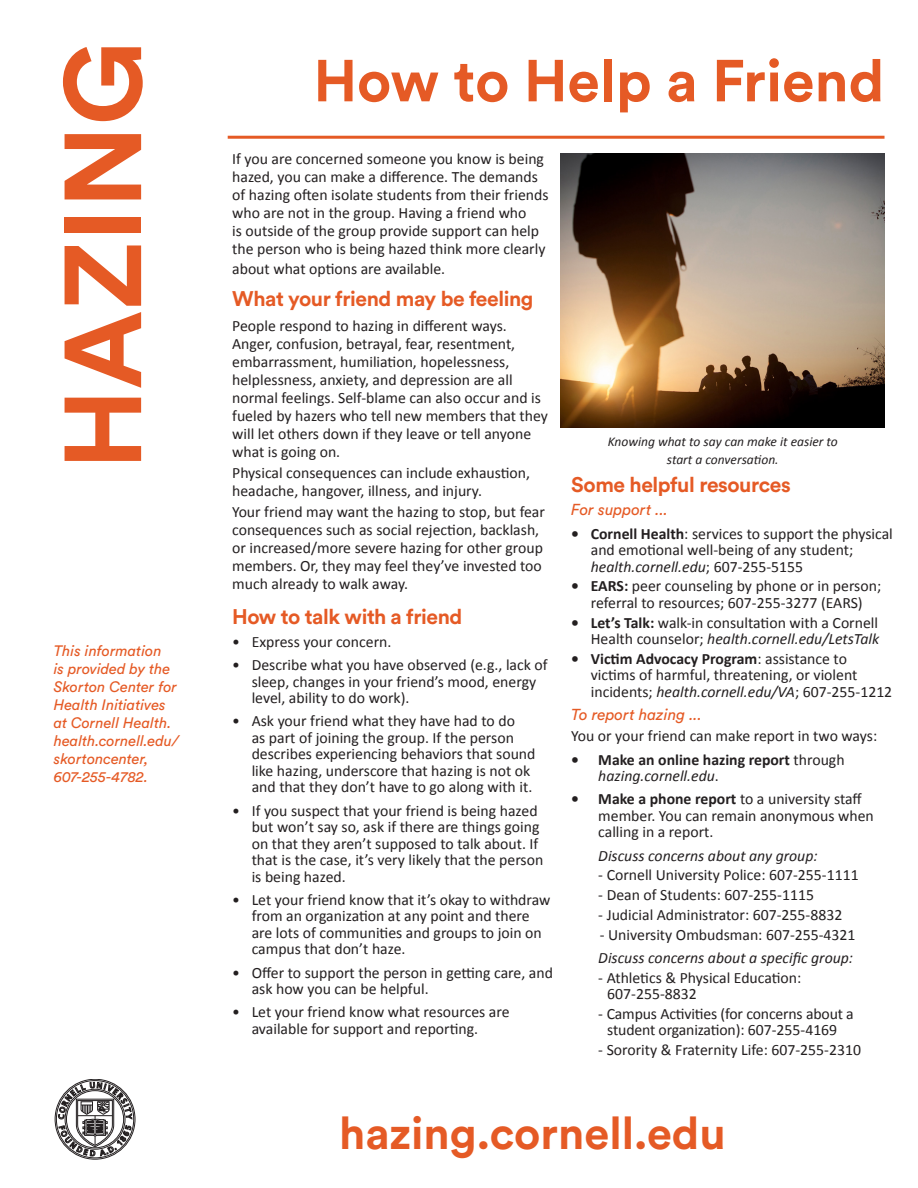
<style>
.page{position:relative;width:918px;height:1188px;background:#fff}
.page>*{position:absolute;margin:0;border:0;box-sizing:border-box;transform-origin:0 0}
.H1_Main_header-_Circ{font:700 108px "Circular Std";color:#e55a25}
.H1_Main_header-_Circ-2{font:700 58.5px "Circular Std";color:#e55a25}
.t1{font:700 45px "Circular Std";color:#e55a25}
.Body_copy-Calibri_10{font:700 21px "Circular Std";letter-spacing:-.02em;color:#e55a25}
.Header-_Circular_14{font:700 21px "Circular Std";letter-spacing:-.02em;color:#e55a25}
.Body_copy-Calibri_10-2{font:15.75px/16.5px "Calibri";color:#231f20}
.Bulleted_text_Calibr{font:15.75px/16.5px "Calibri";color:#231f20}
.Bulleted_text_Calibr-2{font:italic 15.75px "Calibri";color:#231f20}
.t2{font:700 15.75px/16.5px "Calibri";color:#231f20}
.Bulleted_text_Calibr-3{font:italic 15.75px "Circular Std";color:#e55a25}
.t3{font:italic 15px/18px "Circular Std";color:#e55a25}
.Photo_caption__Calli{font:italic 13.5px/18px "Calibri";color:#231f20;text-align:center}
.s1{font-weight:700}
.s2{font-style:italic}
.s3{font-weight:400}
.s4{font-weight:400;font-style:italic}
</style>
<div class="page">
<img style="left:561px;top:153px;width:324px;height:275px">
<hr style="left:228px;top:136px;width:657px;height:3px;background:#e55a25">
<svg style="left:55px;top:1079px;width:80px;height:80px"></svg>
<p class="H1_Main_header-_Circ" style="left:33px;top:470px;width:430px;rotate:-90deg">HAZING</p>
<p class="t3" style="left:54px;top:642px;width:127px">This information<br>is provided by the<br>Skorton Center for<br>Health Initiatives at Cornell Health. health.cornell.edu/ skortoncenter,<br>607-255-4782.</p>
<p class="H1_Main_header-_Circ-2" style="left:314px;top:43px;width:573px">How to Help a Friend</p>
<p class="Body_copy-Calibri_10-2" style="left:232px;top:150px;width:318px;line-height:18px">If you are concerned someone you know is being hazed, you can make a difference. The demands of hazing often isolate students from their friends who are not in the group. Having a friend who<br>is outside of the group provide support can help the person who is being hazed think more clearly</p>
<p class="Body_copy-Calibri_10-2" style="left:232px;top:260px;width:214px">about what options are available.</p>
<p class="Body_copy-Calibri_10" style="left:232px;top:285px;width:303px">What your friend may be feeling</p>
<p class="Body_copy-Calibri_10-2" style="left:232px;top:316px;width:317px;line-height:18px">People respond to hazing in different ways.<br>Anger, confusion, betrayal, fear, resentment, embarrassment, humiliation, hopelessness, helplessness, anxiety, and depression are all normal feelings. Self-blame can also occur and is fueled by hazers who tell new members that they will let others down if they leave or tell anyone what is going on.</p>
<p class="Body_copy-Calibri_10-2" style="left:232px;top:464px;width:299px;line-height:18px">Physical consequences can include exhaustion, headache, hangover, illness, and injury.</p>
<p class="Body_copy-Calibri_10-2" style="left:232px;top:503px;width:314px;line-height:18px">Your friend may want the hazing to stop, but fear consequences such as social rejection, backlash, or increased/more severe hazing for other group members. Or, they may feel they’ve invested too much already to walk away.</p>
<p class="Body_copy-Calibri_10" style="left:232px;top:603px;width:232px">How to talk with a friend</p>
<p class="Body_copy-Calibri_10-2" style="left:232px;top:633px;width:161px">• Express your concern.</p>
<p class="Body_copy-Calibri_10-2" style="left:252px;top:657px;width:297px;text-indent:-20px">• Describe what you have observed (e.g., lack of sleep, changes in your friend’s mood, energy level, ability to do work).</p>
<p class="Body_copy-Calibri_10-2" style="left:252px;top:713px;width:285px;text-indent:-20px">• Ask your friend what they have had to do<br>as part of joining the group. If the person describes experiencing behaviors that sound like hazing, underscore that hazing is not ok and that they don’t have to go along with it.</p>
<p class="Body_copy-Calibri_10-2" style="left:252px;top:802px;width:293px;text-indent:-20px">• If you suspect that your friend is being hazed but won’t say so, ask if there are things going on that they aren’t supposed to talk about. If that is the case, it’s very likely that the person is being hazed.</p>
<p class="Body_copy-Calibri_10-2" style="left:252px;top:891px;width:300px;text-indent:-20px">• Let your friend know that it’s okay to withdraw from an organization at any point and there are lots of communities and groups to join on campus that don’t haze.</p>
<p class="Body_copy-Calibri_10-2" style="left:252px;top:964px;width:303px;text-indent:-20px">• Offer to support the person in getting care, and ask how you can be helpful.</p>
<p class="Body_copy-Calibri_10-2" style="left:252px;top:1004px;width:259px;text-indent:-20px">• Let your friend know what resources are available for support and reporting.</p>
<h5 class="Photo_caption__Calli" style="left:608px;top:432px;width:232px">Knowing what to say can make it easier to start a conversation.</h5>
<p class="Header-_Circular_14" style="left:571px;top:471px;width:221px">Some helpful resources</p>
<p class="Bulleted_text_Calibr-3" style="left:571px;top:500px;width:98px">For support ...</p>
<p class="Body_copy-Calibri_10-2" style="left:591px;top:525px;width:304px;text-indent:-20px"><span class="s1">• Cornell Health</span>: services to support the physical and emotional well-being of any student; <span class="s2">health.cornell.edu</span>; 607-255-5155</p>
<p class="Body_copy-Calibri_10-2" style="left:571px;top:578px;width:311px;text-align:center"><span class="s1">• EARS:</span> peer counseling by phone or in person; referral to resources; 607-255-3277 (EARS)</p>
<p class="Body_copy-Calibri_10-2" style="left:571px;top:614px;width:309px;text-align:right"><span class="s1">• Let’s Talk:</span> walk-in consultation with a Cornell<br>Health counselor; <span class="s2">health.cornell.edu/LetsTalk</span></p>
<p class="Body_copy-Calibri_10-2" style="left:591px;top:650px;width:303px;text-indent:-20px"><span class="s1">• Victim Advocacy Program</span>: assistance to victims of harmful, threatening, or violent incidents; <span class="s2">health.cornell.edu/VA</span>; 607-255-1212</p>
<p class="Bulleted_text_Calibr-3" style="left:571px;top:705px;width:132px">To report hazing ...</p>
<p class="Body_copy-Calibri_10-2" style="left:571px;top:728px;width:307px">You or your friend can make report in two ways:</p>
<p class="t2" style="left:598px;top:751px;width:248px;text-indent:-27px">• Make an online hazing report <span class="s3">through </span><span class="s4">hazing.cornell.edu</span><span class="s3">.</span></p>
<p class="Body_copy-Calibri_10-2" style="left:598px;top:791px;width:277px;text-indent:-27px"><span class="s1">• Make a phone report</span> to a university staff member. You can remain anonymous when calling in a report.</p>
<p class="Bulleted_text_Calibr-2" style="left:598px;top:845px;width:221px">Discuss concerns about any group:</p>
<p class="Bulleted_text_Calibr" style="left:598px;top:867px;width:262px">- Cornell University Police: 607-255-1111</p>
<p class="Bulleted_text_Calibr" style="left:598px;top:887px;width:217px">- Dean of Students: 607-255-1115</p>
<p class="Bulleted_text_Calibr" style="left:598px;top:906px;width:246px">- Judicial Administrator: 607-255-8832</p>
<p class="Bulleted_text_Calibr" style="left:600px;top:926px;width:257px">- University Ombudsman: 607-255-4321</p>
<p class="Bulleted_text_Calibr-2" style="left:598px;top:947px;width:256px">Discuss concerns about a specific group:</p>
<p class="Bulleted_text_Calibr" style="left:607px;top:969px;width:196px;text-indent:-9px">- Athletics &amp; Physical Education:<br>607-255-8832</p>
<p class="Bulleted_text_Calibr" style="left:598px;top:1005px;width:257px;text-align:center">- Campus Activities (for concerns about a student organization): 607-255-4169</p>
<p class="Bulleted_text_Calibr" style="left:598px;top:1042px;width:264px">- Sorority &amp; Fraternity Life: 607-255-2310</p>
<p class="t1" style="left:339px;top:1104px;width:388px">hazing.cornell.edu</p>
</div>
